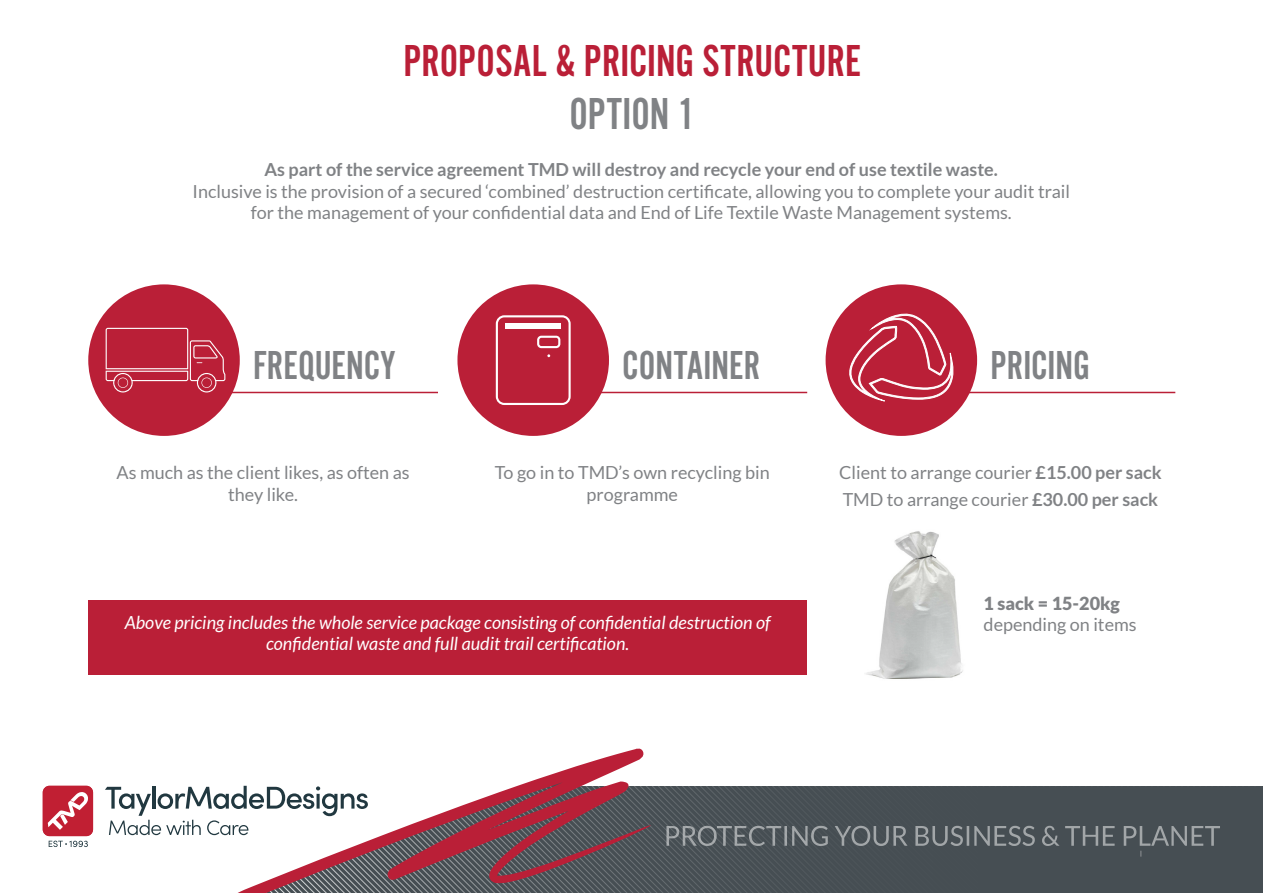
<style>
.page{position:relative;width:1263px;height:893px;background:#fff}
.page>*{position:absolute;margin:0;border:0;box-sizing:border-box;transform-origin:0 0}
.t1{font:46.5px "Alternate Got No 2 D";letter-spacing:.005em;color:#ba1f37}
.t2{font:46.5px "Alternate Got No 2 D";color:#808285}
.t3{font:42px "Alternate Got No 2 D";color:#808285}
.t4{font:18px/21.6px "Lato";color:#808285;text-align:center}
.t5{font:italic 18px "Lato";color:#fff}
.t6{font:700 18px "Lato";color:#808285}
.t7{font:900 18px "Lato";color:#808285}
.s1{font-weight:700}
</style>
<div class="page">
<div style="left:657px;top:857px;width:606px;height:36px;background:#464e53"></div>
<svg style="left:213px;top:748px;width:444px;height:145px"></svg>
<svg style="left:518px;top:786px;width:745px;height:71px"></svg>
<svg style="left:105px;top:786px;width:263px;height:49px"></svg>
<div style="left:43px;top:786px;width:50px;height:50px;background:#c11f33;border-radius:7px"></div>
<svg style="left:48px;top:792px;width:40px;height:38px"></svg>
<svg style="left:49px;top:841px;width:39px;height:6px"></svg>
<div style="left:88px;top:284px;width:152px;height:152px;background:#ba1f37;border-radius:50%"></div>
<div style="left:457px;top:284px;width:152px;height:152px;background:#ba1f37;border-radius:50%"></div>
<div style="left:825px;top:284px;width:152px;height:152px;background:#ba1f37;border-radius:50%"></div>
<hr style="left:205px;top:392px;width:233px;height:1px;background:#ba1f37">
<hr style="left:574px;top:392px;width:233px;height:1px;background:#ba1f37">
<hr style="left:942px;top:392px;width:233px;height:1px;background:#ba1f37">
<svg style="left:106px;top:328px;width:119px;height:64px"></svg>
<svg style="left:496px;top:315px;width:75px;height:90px"></svg>
<svg style="left:849px;top:305px;width:105px;height:97px"></svg>
<img style="left:866px;top:531px;width:97px;height:148px">
<div style="left:88px;top:600px;width:719px;height:74px;background:#ba1f37"></div>
<p class="t1" style="left:403px;top:36px;width:459px">PROPOSAL &amp; PRICING STRUCTURE</p>
<p class="t2" style="left:569px;top:89px;width:127px">OPTION 1</p>
<p class="t6" style="left:264px;top:159px;width:735px">As part of the service agreement TMD will destroy and recycle your end of use textile waste.</p>
<p class="t4" style="left:192px;top:180px;width:879px">Inclusive is the provision of a secured ‘combined’ destruction certificate, allowing you to complete your audit trail</p>
<p class="t4" style="left:251px;top:202px;width:762px">for the management of your confidential data and End of Life Textile Waste Management systems.</p>
<p class="t3" style="left:253px;top:343px;width:144px">FREQUENCY</p>
<p class="t3" style="left:622px;top:343px;width:139px">CONTAINER</p>
<p class="t3" style="left:990px;top:343px;width:101px">PRICING</p>
<p class="t4" style="left:117px;top:462px;width:295px">As much as the client likes, as often as</p>
<p class="t4" style="left:228px;top:484px;width:71px">they like.</p>
<p class="t4" style="left:495px;top:462px;width:276px">To go in to TMD’s own recycling bin programme</p>
<p class="t4" style="left:839px;top:462px;width:324px">Client to arrange courier <span class="s1">£15.00 per sack</span></p>
<p class="t4" style="left:843px;top:489px;width:317px">TMD to arrange courier <span class="s1">£30.00 per sack</span></p>
<p class="t7" style="left:984px;top:593px;width:138px">1 sack = 15-20kg</p>
<p class="t5" style="left:125px;top:612px;width:647px">Above pricing includes the whole service package consisting of confidential destruction of</p>
<p class="t4" style="left:984px;top:614px;width:155px">depending on items</p>
<p class="t5" style="left:266px;top:634px;width:365px">confidential waste and full audit trail certification.</p>
</div>
